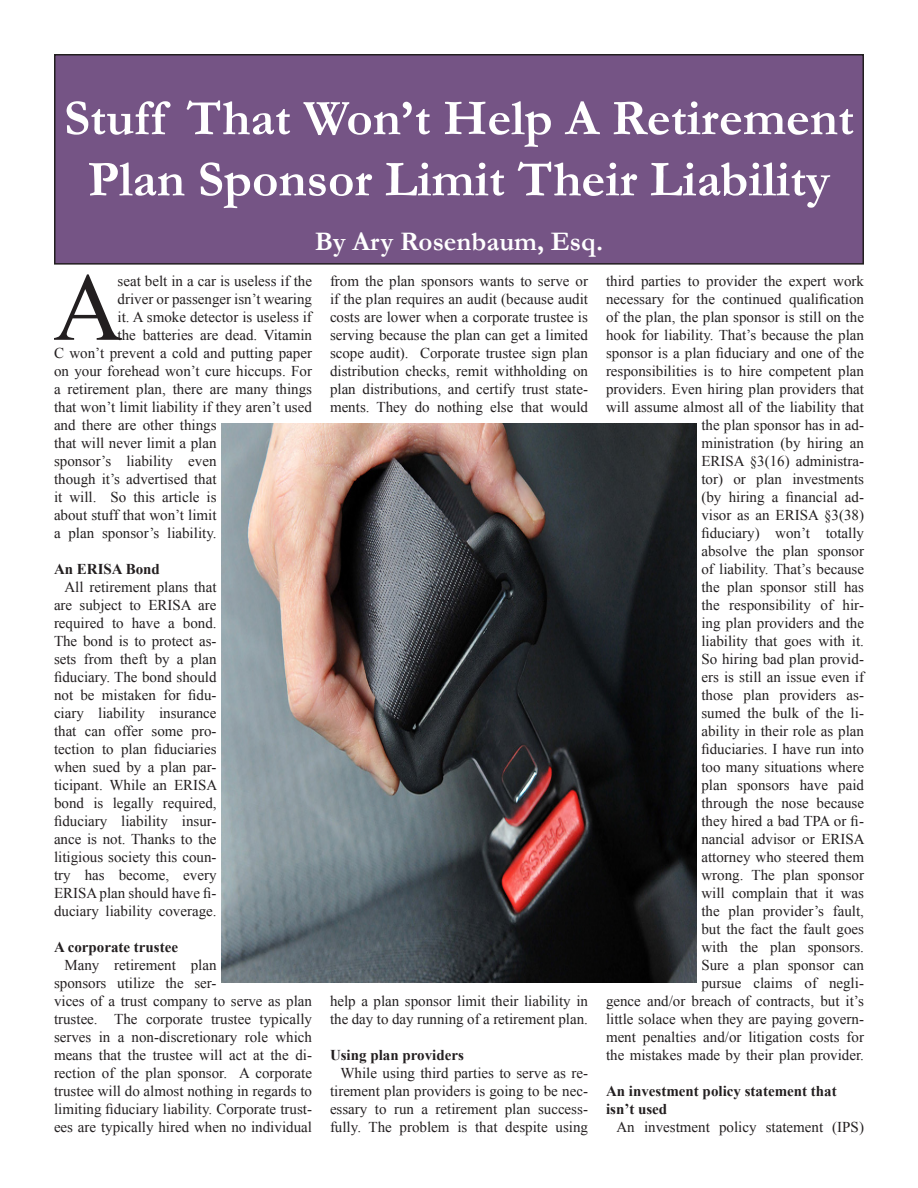
<style>
.page{position:relative;width:918px;height:1188px;background:#fff}
.page>*{position:absolute;margin:0;border:0;box-sizing:border-box;transform-origin:0 0}
.t1{font:96.6px "Times New Roman";color:#231f20}
.t2{font:700 51px/61.2px "Garamond";color:#fff;text-align:center}
.t3{font:700 27px "Garamond";color:#fff}
.t4{font:15px/18px "Times New Roman";color:#231f20;text-align:justify}
.t5{font:700 15px/18px "Times New Roman";color:#231f20}
</style>
<div class="page">
<div style="left:55px;top:55px;width:808px;height:209px;background:#755485"></div>
<div style="left:54px;top:54px;width:810px;height:211px;border:2px solid #231f20"></div>
<img style="left:221px;top:423px;width:476px;height:560px">
<p class="t2" style="left:64px;top:87px;width:791px">Stuff That Won’t Help A Retirement<br>Plan Sponsor Limit Their Liability</p>
<p class="t3" style="left:315px;top:225px;width:290px">By Ary Rosenbaum, Esq.</p>
<p class="t1" style="left:53px;top:243px;width:71px">A</p>
<p class="t4" style="left:118px;top:272px;width:196px">seat belt in a car is useless if the</p>
<p class="t4" style="left:118px;top:290px;width:196px">driver or passenger isn’t wearing</p>
<p class="t4" style="left:118px;top:308px;width:196px">it. A smoke detector is useless if</p>
<p class="t4" style="left:118px;top:326px;width:196px">the batteries are dead. Vitamin</p>
<p class="t4" style="left:54px;top:344px;width:260px">C won’t prevent a cold and putting paper</p>
<p class="t4" style="left:54px;top:362px;width:260px">on your forehead won’t cure hiccups. For</p>
<p class="t4" style="left:54px;top:380px;width:260px">a retirement plan, there are many things</p>
<p class="t4" style="left:54px;top:398px;width:259px">that won’t limit liability if they aren’t used</p>
<p class="t4" style="left:54px;top:416px;width:164px">and there are other things</p>
<p class="t4" style="left:54px;top:434px;width:164px">that will never limit a plan</p>
<p class="t4" style="left:54px;top:452px;width:164px">sponsor’s liability even</p>
<p class="t4" style="left:54px;top:470px;width:164px">though it’s advertised that</p>
<p class="t4" style="left:54px;top:488px;width:164px">it will. So this article is</p>
<p class="t4" style="left:54px;top:506px;width:164px">about stuff that won’t limit</p>
<p class="t4" style="left:54px;top:524px;width:164px">a plan sponsor’s liability.</p>
<p class="t5" style="left:54px;top:559px;width:107px">An ERISA Bond</p>
<p class="t4" style="left:54px;top:578px;width:165px;text-indent:10px">All retirement plans that are subject to ERISA are required to have a bond.<br>The bond is to protect as&shy;sets from theft by a plan fiduciary. The bond should not be mistaken for fidu&shy;ciary liability insurance that can offer some pro&shy;tection to plan fiduciaries when sued by a plan par&shy;ticipant. While an ERISA bond is legally required, fiduciary liability insur&shy;ance is not. Thanks to the litigious society this coun&shy;try has become, every ERISA plan should have fi&shy;duciary liability coverage.</p>
<p class="t5" style="left:54px;top:937px;width:126px">A corporate trustee</p>
<p class="t4" style="left:54px;top:956px;width:260px;text-align:left;text-indent:10px">Many retirement plan<br>sponsors utilize the ser-<br>vices of a trust company to serve as plan trustee. The corporate trustee typically serves in a non-discretionary role which means that the trustee will act at the di&shy;rection of the plan sponsor. A corporate trustee will do almost nothing in regards to limiting fiduciary liability. Corporate trust&shy;ees are typically hired when no individual</p>
<p class="t4" style="left:330px;top:272px;width:260px">from the plan sponsors wants to serve or if the plan requires an audit (because audit costs are lower when a corporate trustee is serving because the plan can get a limited scope audit). Corporate trustee sign plan distribution checks, remit withholding on plan distributions, and certify trust state&shy;ments. They do nothing else that would</p>
<p class="t4" style="left:606px;top:272px;width:260px;text-align:right">third parties to provider the expert work necessary for the continued qualification of the plan, the plan sponsor is still on the hook for liability. That’s because the plan sponsor is a plan fiduciary and one of the responsibilities is to hire competent plan providers. Even hiring plan providers that will assume almost all of the liability that the plan sponsor has in ad-<br>ministration (by hiring an<br>ERISA §3(16) administra-<br>tor) or plan investments<br>(by hiring a financial ad-<br>visor as an ERISA §3(38)<br>fiduciary) won’t totally<br>absolve the plan sponsor<br>of liability. That’s because<br>the plan sponsor still has<br>the responsibility of hir-<br>ing plan providers and the<br>liability that goes with it.<br>So hiring bad plan provid-<br>ers is still an issue even if<br>those plan providers as-<br>sumed the bulk of the li-<br>ability in their role as plan<br>fiduciaries. I have run into<br>too many situations where<br>plan sponsors have paid<br>through the nose because<br>they hired a bad TPA or fi-<br>nancial advisor or ERISA<br>attorney who steered them<br>wrong. The plan sponsor<br>will complain that it was<br>the plan provider’s fault,<br>but the fact the fault goes<br>with the plan sponsors.<br>Sure a plan sponsor can<br>pursue claims of negli-<br>gence and/or breach of contracts, but it’s little solace when they are paying govern&shy;ment penalties and/or litigation costs for the mistakes made by their plan provider.</p>
<p class="t5" style="left:606px;top:1081px;width:232px">An investment policy statement that isn’t used</p>
<p class="t4" style="left:616px;top:1118px;width:249px">An investment policy statement (IPS)</p>
<p class="t4" style="left:330px;top:992px;width:260px">help a plan sponsor limit their liability in the day to day running of a retirement plan.</p>
<p class="t5" style="left:330px;top:1045px;width:135px">Using plan providers</p>
<p class="t4" style="left:330px;top:1064px;width:260px;text-indent:10px">While using third parties to serve as re&shy;tirement plan providers is going to be nec&shy;essary to run a retirement plan success&shy;fully. The problem is that despite using</p>
</div>
